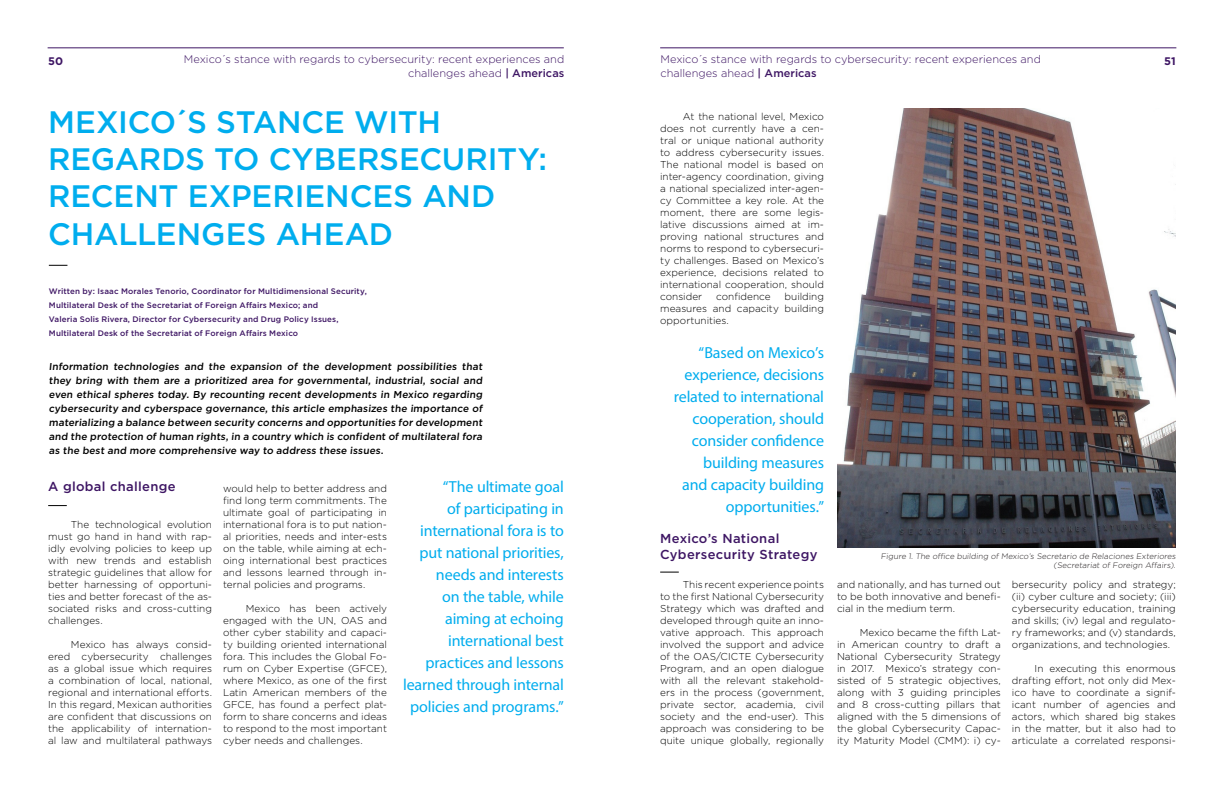
<style>
.page{position:relative;width:1224px;height:792px;background:#fff}
.page>*{position:absolute;margin:0;border:0;box-sizing:border-box;transform-origin:0 0}
.Titel{font:500 31px/37.2px "Gotham";letter-spacing:-.005em;color:#00adee}
.t1{font:16px/22px "Myriad Pro";letter-spacing:-.01em;color:#00adee;text-align:right}
.Kop__platte_tekst{font:500 13px/15.5px "Gotham";letter-spacing:.025em;color:#3e1664}
.bovenregel{font:300 11px/14px "Gotham";color:#3e1664}
.t2{font:700 11px "Gotham";color:#3e1664}
.Platte_tekst{font:300 10px/12px "Gotham";color:#000;text-align:justify}
.Inleiding{font:500 10px/14px "Gotham";color:#000;text-align:justify}
.Subtekst__artikel{font:500 8px/14px "Gotham";letter-spacing:.015em;color:#3e1664}
.Tekst_foto{font:300 8px/9.6px "Gotham";color:#231f20;text-align:right}
.s1{font-weight:500}
</style>
<div class="page">
<svg style="left:49px;top:265px;width:18px;height:1px"></svg>
<svg style="left:48px;top:505px;width:19px;height:1px"></svg>
<hr style="left:48px;top:47px;width:516px;height:1px;background:#3e1664">
<hr style="left:660px;top:47px;width:516px;height:1px;background:#3e1664">
<svg style="left:660px;top:572px;width:19px;height:1px"></svg>
<img style="left:837px;top:108px;width:339px;height:440px">
<p class="t2" style="left:48px;top:54px;width:16px">50</p>
<p class="bovenregel" style="left:184px;top:52px;width:382px">Mexico´s stance with regards to cybersecurity: recent experiences and</p>
<p class="t2" style="left:1164px;top:54px;width:13px">51</p>
<p class="bovenregel" style="left:408px;top:66px;width:158px">challenges ahead <span class="s1">| Americas</span></p>
<p class="Titel" style="left:48px;top:103px;width:501px">MEXICO´S STANCE WITH<br>REGARDS TO CYBERSECURITY:<br>RECENT EXPERIENCES AND<br>CHALLENGES AHEAD</p>
<p class="bovenregel" style="left:661px;top:52px;width:382px">Mexico´s stance with regards to cybersecurity: recent experiences and challenges ahead <span class="s1">| Americas</span></p>
<p class="Platte_tekst" style="left:660px;top:110px;width:165px;text-indent:23px">At the national level, Mexico does not currently have a cen&shy;tral or unique national authority to address cybersecurity issues.<br>The national model is based on inter-agency coordination, giving a national specialized inter-agen&shy;cy Committee a key role. At the moment, there are some legis&shy;lative discussions aimed at im&shy;proving national structures and norms to respond to cybersecuri&shy;ty challenges. Based on Mexico’s experience, decisions related to international cooperation, should consider</p>
<p class="Subtekst__artikel" style="left:49px;top:284px;width:319px">Written by: Isaac Morales Tenorio, Coordinator for Multidimensional Security,<br>Multilateral Desk of the Secretariat of Foreign Affairs Mexico; and</p>
<p class="Subtekst__artikel" style="left:49px;top:312px;width:291px">Valeria Solis Rivera, Director for Cybersecurity and Drug Policy Issues,<br>Multilateral Desk of the Secretariat of Foreign Affairs Mexico</p>
<p class="Inleiding" style="left:49px;top:359px;width:437px">Information technologies and the expansion of the development possibilities that they bring with them are a prioritized area for governmental, industrial, social and even ethical spheres today. By recounting recent developments in Mexico regarding cybersecurity and cyberspace governance, this article emphasizes the importance of materializing a balance between security concerns and opportunities for development and the protection of human rights, in a country which is confident of multilateral fora as the best and more comprehensive way to address these issues.</p>
<p class="Kop__platte_tekst" style="left:48px;top:478px;width:129px">A global challenge</p>
<p class="Platte_tekst" style="left:48px;top:518px;width:165px;text-indent:23px">The technological evolution must go hand in hand with rap&shy;idly evolving policies to keep up with new trends and establish strategic guidelines that allow for better harnessing of opportuni&shy;ties and better forecast of the as&shy;sociated risks and cross-cutting challenges.</p>
<p class="Platte_tekst" style="left:48px;top:638px;width:165px;text-indent:23px">Mexico has always consid&shy;ered cybersecurity challenges as a global issue which requires a combination of local, national, regional and international efforts.<br>In this regard, Mexican authorities are confident that discussions on the applicability of internation&shy;al law and multilateral pathways</p>
<p class="Platte_tekst" style="left:716px;top:290px;width:56px">confidence</p>
<p class="Platte_tekst" style="left:660px;top:290px;width:165px;text-indent:124px">building measures and capacity building opportunities.</p>
<p class="t1" style="left:674px;top:342px;width:152px">“Based on Mexico’s experience, decisions related to international cooperation, should consider confidence building measures<br>and capacity building opportunities.”</p>
<p class="Kop__platte_tekst" style="left:660px;top:531px;width:159px">Mexico’s National<br>Cybersecurity Strategy</p>
<p class="Platte_tekst" style="left:660px;top:578px;width:165px;text-indent:23px">This recent experience points to the first National Cybersecurity Strategy which was drafted and developed through quite an inno&shy;vative approach. This approach involved the support and advice of the OAS/CICTE Cybersecurity Program, and an open dialogue with all the relevant stakehold&shy;ers in the process (government, private sector, academia, civil society and the end-user). This approach was considering to be quite unique globally, regionally</p>
<p class="Platte_tekst" style="left:1012px;top:578px;width:165px">bersecurity policy and strategy; (ii) cyber culture and society; (iii) cybersecurity education, training and skills; (iv) legal and regulato&shy;ry frameworks; and (v) standards, organizations, and technologies.</p>
<p class="t1" style="left:403px;top:476px;width:162px">“The ultimate goal<br>of participating in international fora is to put national priorities, needs and interests<br>on the table, while aiming at echoing international best practices and lessons learned through internal policies and programs.”</p>
<p class="Platte_tekst" style="left:223px;top:482px;width:165px">would help to better address and find long term commitments. The ultimate goal of participating in international fora is to put nation&shy;al priorities, needs and inter-ests on the table, while aiming at ech&shy;oing international best practices and lessons learned through in&shy;ternal policies and programs.</p>
<p class="Platte_tekst" style="left:223px;top:602px;width:165px;text-indent:23px">Mexico has been actively engaged with the UN, OAS and other cyber stability and capaci&shy;ty building oriented international fora. This includes the Global Fo&shy;rum on Cyber Expertise (GFCE), where Mexico, as one of the first Latin American members of the GFCE, has found a perfect plat&shy;form to share concerns and ideas to respond to the most important cyber needs and challenges.</p>
<p class="Tekst_foto" style="left:881px;top:551px;width:298px">Figure 1. The office building of Mexico’s Secretario de Relaciones Exteriores (Secretariat of Foreign Affairs).</p>
<p class="Platte_tekst" style="left:837px;top:578px;width:165px">and nationally, and has turned out to be both innovative and benefi&shy;cial in the medium term.</p>
<p class="Platte_tekst" style="left:837px;top:626px;width:165px;text-indent:23px">Mexico became the fifth Lat&shy;in American country to draft a National Cybersecurity Strategy in 2017. Mexico’s strategy con&shy;sisted of 5 strategic objectives, along with 3 guiding principles and 8 cross-cutting pillars that aligned with the 5 dimensions of the global Cybersecurity Capac&shy;ity Maturity Model (CMM): i) cy-</p>
<p class="Platte_tekst" style="left:1012px;top:662px;width:165px;text-indent:23px">In executing this enormous drafting effort, not only did Mex&shy;ico have to coordinate a signif&shy;icant number of agencies and actors, which shared big stakes in the matter, but it also had to articulate a correlated responsi-</p>
</div>
